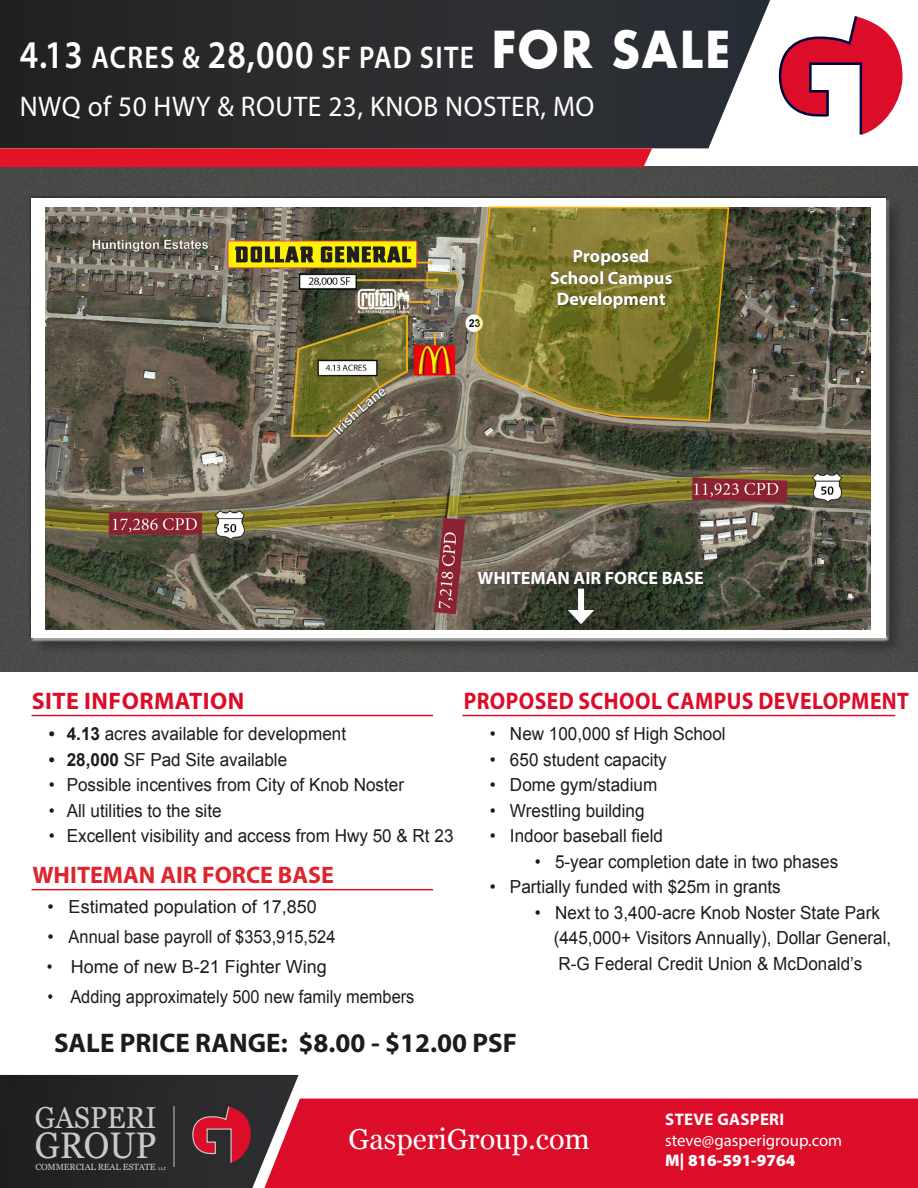
<style>
.page{position:relative;width:918px;height:1188px;background:#fff}
.page>*{position:absolute;margin:0;border:0;box-sizing:border-box;transform-origin:0 0}
.t1{font:36.9px "Georgia";color:#ccc9ca;scale:.93 1}
.t2{font:600 31.5px "Myriad Pro";letter-spacing:.05em;color:#fff;scale:.88 1}
.t3{font:30.3px "Georgia";color:#ccc9ca;scale:.93 1}
.t4{font:28.8px "Georgia";color:#fff}
.t5{font:28.5px "Myriad Pro";letter-spacing:.02em;color:#fff;scale:.96 1}
.t6{font:700 27px "Myriad Pro";color:#1c1c1a}
.t7{font:700 24px "Myriad Pro";letter-spacing:.02em;color:#dc0d29;scale:.9 1}
.t8{font:700 24px "Myriad Pro";color:#dd252e}
.t9{font:700 24px "Myriad Pro";letter-spacing:.02em;color:#dc0d29}
.t10{font:18px/25.5px "Arial";color:#1c1c1a;scale:.95 1}
.t11{font:18px "Arial";color:#1c1c1a;scale:.91 1}
.t12{font:18px "Arial";color:#1c1c1a}
.t13{font:700 18px "Myriad Pro";color:#fff}
.t14{font:16.8px "Myriad Pro";color:#fff}
.t15{font:900 16.8px "Myriad Pro";color:#fff}
.t16{font:700 16.8px "Myriad Pro";letter-spacing:.02em;color:#fff}
.t17{font:9px "Georgia";letter-spacing:-.02em;color:#ccc9ca}
.s1{font-size:39.3px}
.s2{font-family:"Futura";font-weight:700;font-size:49.5px}
.s3{font-weight:700}
</style>
<div class="page">
<hr style="left:32px;top:715px;width:401px;height:1px;background:#dc0d29">
<hr style="left:32px;top:889px;width:401px;height:1px;background:#dc0d29">
<hr style="left:462px;top:715px;width:433px;height:1px;background:#dc0d29">
<img style="left:0;top:167px;width:918px;height:504px">
<div style="left:33px;top:200px;width:871px;height:456px;background:#1c1c1a;opacity:.44"></div>
<div style="left:32px;top:199px;width:854px;height:439px;background:#fff"></div>
<img style="left:46px;top:207px;width:825px;height:422px">
<svg style="left:0;top:0;width:770px;height:148px;background:#2f3133"></svg>
<div style="left:0;top:148px;width:652px;height:19px;background:#e21428"></div>
<svg style="left:778px;top:16px;width:125px;height:119px"></svg>
<div style="left:299px;top:1099px;width:619px;height:89px;background:#dc0d29"></div>
<div style="left:478px;top:571px;width:226px;height:14px;background:#1c1c1a;opacity:.75"></div>
<div style="left:567px;top:588px;width:28px;height:37px;background:#1c1c1a;opacity:.75"></div>
<div style="left:578px;top:589px;width:6px;height:26px;background:#fff"></div>
<svg style="left:568px;top:610px;width:26px;height:14px"></svg>
<svg style="left:0;top:1075px;width:299px;height:113px;background:#3f2c30"></svg>
<svg style="left:474px;top:206px;width:256px;height:216px;background:#7d7733"></svg>
<div style="left:550px;top:249px;width:122px;height:60px;background:#1c1c1a;opacity:.75"></div>
<p class="t2" style="left:20px;top:37px;width:810px"><span class="s1">4.13</span> ACRES &amp; <span class="s1">28,000</span> SF PAD SITE <span class="s2">FOR SALE</span></p>
<p class="t5" style="left:20px;top:89px;width:600px">NWQ of 50 HWY &amp; ROUTE 23, KNOB NOSTER, MO</p>
<p class="t13" style="left:573px;top:244px;width:78px">Proposed</p>
<p class="t13" style="left:550px;top:266px;width:124px">School Campus</p>
<p class="t13" style="left:557px;top:287px;width:110px">Development</p>
<p class="t13" style="left:478px;top:566px;width:228px">WHITEMAN AIR FORCE BASE</p>
<p class="t9" style="left:32px;top:685px;width:214px">SITE INFORMATION</p>
<p class="t7" style="left:464px;top:685px;width:496px">PROPOSED SCHOOL CAMPUS DEVELOPMENT</p>
<p class="t10" style="left:49px;top:721px;width:315px"><span class="s3">• 4.13</span> acres available for development</p>
<p class="t10" style="left:49px;top:747px;width:253px"><span class="s3">• 28,000</span> SF Pad Site available</p>
<p class="t10" style="left:49px;top:772px;width:376px">• Possible incentives from City of Knob Noster</p>
<p class="t10" style="left:49px;top:798px;width:184px">• All utilities to the site</p>
<p class="t10" style="left:49px;top:823px;width:428px">• Excellent visibility and access from Hwy 50 &amp; Rt 23</p>
<p class="t10" style="left:490px;top:721px;width:250px">• New 100,000 sf High School</p>
<p class="t10" style="left:490px;top:747px;width:188px">• 650 student capacity</p>
<p class="t10" style="left:490px;top:772px;width:178px">• Dome gym/stadium</p>
<p class="t10" style="left:490px;top:798px;width:165px">• Wrestling building</p>
<p class="t10" style="left:490px;top:823px;width:184px">• Indoor baseball field</p>
<p class="t10" style="left:535px;top:849px;width:321px">• 5-year completion date in two phases</p>
<p class="t10" style="left:490px;top:874px;width:308px">• Partially funded with $25m in grants</p>
<p class="t10" style="left:554px;top:900px;width:357px;text-indent:-19px">• Next to 3,400-acre Knob Noster State Park (445,000+ Visitors Annually), Dollar General,<br>R-G Federal Credit Union &amp; McDonald’s</p>
<p class="t8" style="left:32px;top:860px;width:303px">WHITEMAN AIR FORCE BASE</p>
<p class="t12" style="left:47px;top:895px;width:271px">• Estimated population of 17,850</p>
<p class="t12" style="left:47px;top:925px;width:290px">• Annual base payroll of $353,915,524</p>
<p class="t11" style="left:47px;top:955px;width:309px">• Home of new B-21 Fighter Wing</p>
<p class="t11" style="left:47px;top:985px;width:405px">• Adding approximately 500 new family members</p>
<p class="t6" style="left:54px;top:1026px;width:465px">SALE PRICE RANGE: $8.00 - $12.00 PSF</p>
<p class="t3" style="left:35px;top:1096px;width:133px">GASPERI</p>
<p class="t1" style="left:35px;top:1119px;width:132px">GROUP</p>
<p class="t17" style="left:35px;top:1161px;width:122px">COMMERCIAL REAL ESTATE</p>
<p class="t4" style="left:349px;top:1118px;width:243px">GasperiGroup.com</p>
<p class="t16" style="left:665px;top:1109px;width:121px">STEVE GASPERI</p>
<p class="t14" style="left:665px;top:1130px;width:179px">steve@gasperigroup.com</p>
<p class="t15" style="left:665px;top:1149px;width:132px">M| 816-591-9764</p>
</div>
